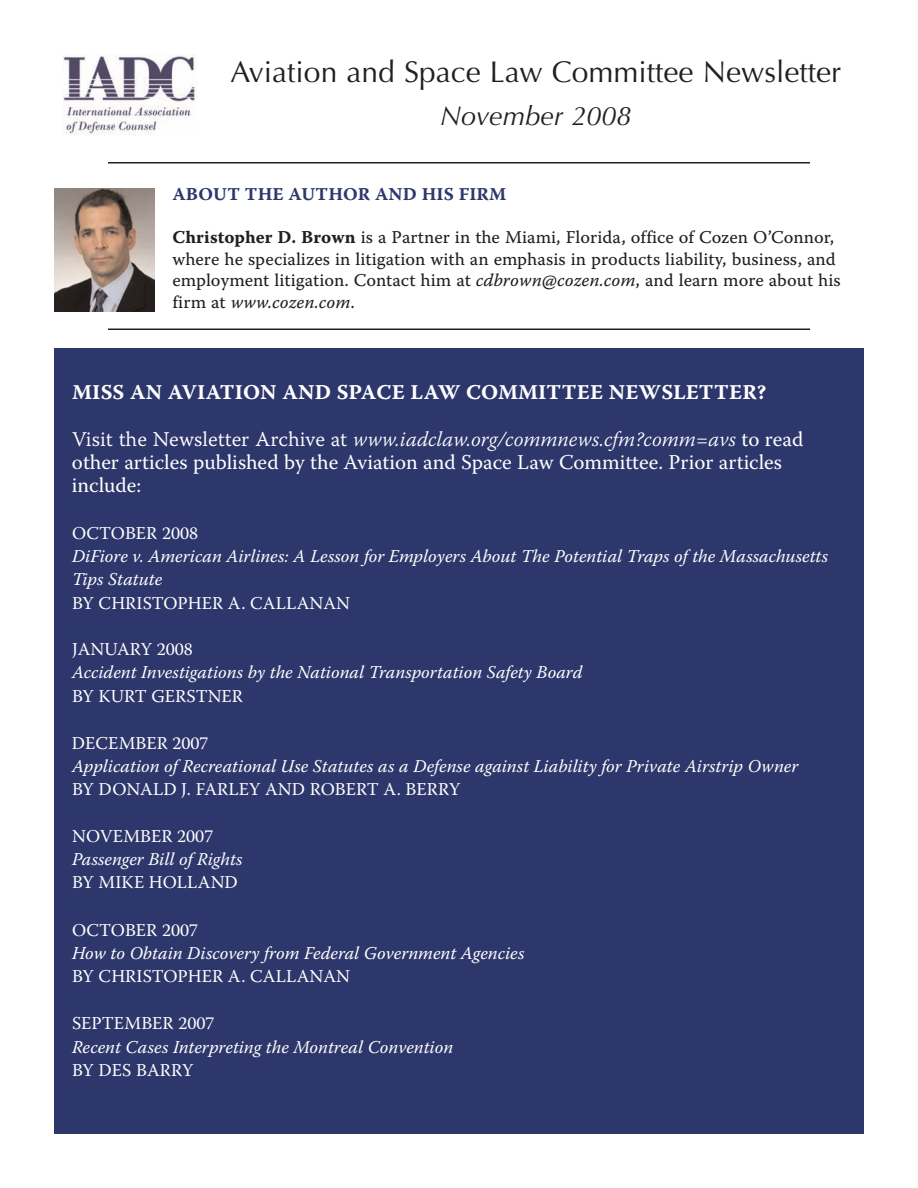
<style>
.page{position:relative;width:918px;height:1188px;background:#fff}
.page>*{position:absolute;margin:0;border:0;box-sizing:border-box;transform-origin:0 0}
.t1{font:30px "Optima";color:#231f20}
.t2{font:italic 27px "Optima";color:#231f20}
.t3{font:21px/23.2px "Warnock Pro";color:#fff}
.t4{font:21px "Warnock Pro Bold Capt";letter-spacing:.005em;color:#fff}
.t5{font:italic 18px/23.2px "Warnock Pro";color:#fff}
.t6{font:18px/21.6px "Warnock Pro Capt";color:#231f20}
.t7{font:18px "Warnock Pro";letter-spacing:.005em;color:#fff}
.t8{font:18px "Warnock Pro Bold Capt";letter-spacing:.005em;color:#2d376b}
.t9{font:18px "Warnock Pro It Capt";color:#231f20}
.s1{font-family:"Warnock Pro Bold Capt"}
.s2{font-family:"Warnock Pro It Capt"}
.s3{font-family:"Warnock Pro Capt"}
.s4{font-family:"Warnock Pro Light Capt"}
.s5{font-weight:300;font-style:italic}
</style>
<div class="page">
<hr style="left:108px;top:328px;width:702px;height:2px;background:#231f20">
<hr style="left:108px;top:162px;width:702px;height:2px;background:#231f20">
<div style="left:54px;top:348px;width:810px;height:786px;background:#2d376b"></div>
<img style="left:54px;top:188px;width:100px;height:123px">
<img style="left:64px;top:54px;width:132px;height:81px">
<h1 class="t1" style="left:231px;top:54px;width:612px">Aviation and Space Law Committee Newsletter</h1>
<h2 class="t2" style="left:440px;top:100px;width:193px">November 2008</h2>
<p class="t8" style="left:172px;top:188px;width:335px">ABOUT THE AUTHOR AND HIS FIRM</p>
<p class="t6" style="left:172px;top:228px;width:670px"><span class="s1">Christopher D. Brown</span> is a Partner in the Miami, Florida, office of Cozen O’Connor, where he specializes in litigation with an emphasis in products liability, business, and employment litigation. Contact him at <span class="s2">cdbrown@cozen.com</span>, and learn more about his</p>
<p class="t9" style="left:172px;top:295px;width:184px"><span class="s3">firm at</span> www.cozen.com<span class="s3">.</span></p>
<p class="t4" style="left:72px;top:385px;width:696px">MISS AN AVIATION AND SPACE LAW COMMITTEE NEWSLETTER?</p>
<p class="t3" style="left:72px;top:429px;width:733px"><span class="s4">Visit the Newsletter Archive at</span> <span class="s5">www.iadclaw.org/commnews.cfm?comm=avs</span> to read other articles published by the Aviation and Space Law Committee. Prior articles include:</p>
<p class="t7" style="left:72px;top:526px;width:128px">OCTOBER 2008</p>
<p class="t5" style="left:72px;top:546px;width:758px">DiFiore v. American Airlines: A Lesson for Employers About The Potential Traps of the Massachusetts<br>Tips Statute</p>
<p class="t7" style="left:72px;top:596px;width:280px">BY CHRISTOPHER A. CALLANAN</p>
<p class="t7" style="left:72px;top:642px;width:123px">JANUARY 2008</p>
<p class="t5" style="left:72px;top:662px;width:512px">Accident Investigations by the National Transportation Safety Board</p>
<p class="t7" style="left:72px;top:689px;width:173px">BY KURT GERSTNER</p>
<p class="t7" style="left:72px;top:736px;width:138px">DECEMBER 2007</p>
<p class="t5" style="left:72px;top:756px;width:728px">Application of Recreational Use Statutes as a Defense against Liability for Private Airstrip Owner</p>
<p class="t7" style="left:72px;top:783px;width:390px">BY DONALD J. FARLEY AND ROBERT A. BERRY</p>
<p class="t7" style="left:72px;top:829px;width:143px">NOVEMBER 2007</p>
<p class="t5" style="left:72px;top:849px;width:172px">Passenger Bill of Rights</p>
<p class="t7" style="left:72px;top:876px;width:167px">BY MIKE HOLLAND</p>
<p class="t7" style="left:72px;top:923px;width:128px">OCTOBER 2007</p>
<p class="t5" style="left:72px;top:943px;width:454px">How to Obtain Discovery from Federal Government Agencies</p>
<p class="t7" style="left:72px;top:969px;width:280px">BY CHRISTOPHER A. CALLANAN</p>
<p class="t7" style="left:72px;top:1017px;width:144px">SEPTEMBER 2007</p>
<p class="t5" style="left:72px;top:1037px;width:383px">Recent Cases Interpreting the Montreal Convention</p>
<p class="t7" style="left:72px;top:1063px;width:123px">BY DES BARRY</p>
</div>
